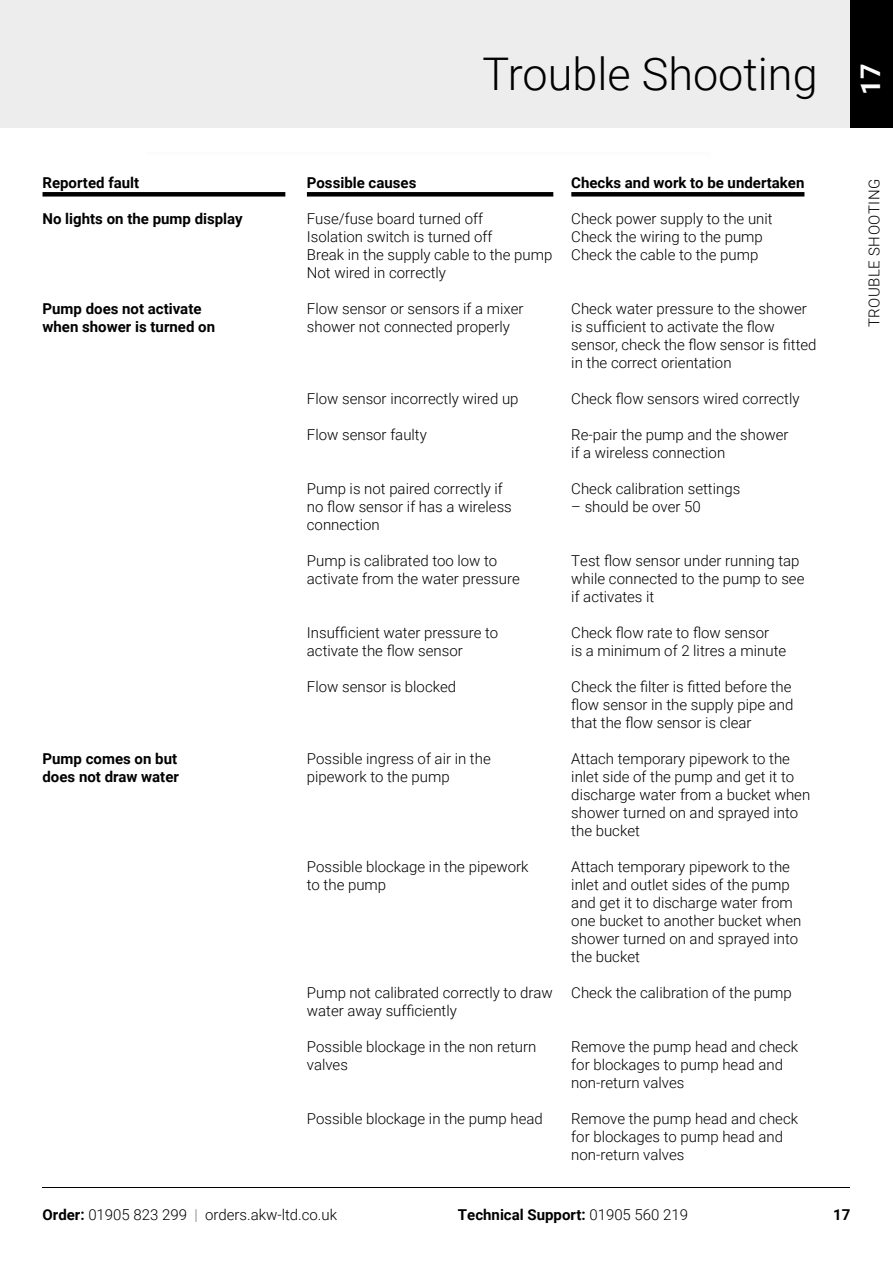
<style>
.page{position:relative;width:893px;height:1263px;background:#fff}
.page>*{position:absolute;margin:0;border:0;box-sizing:border-box;transform-origin:0 0}
.t1{font:300 45px "Roboto";color:#000}
.t2{font:700 27px "Roboto";color:#fdfdfd}
.AKW_TOC_LH{font:300 15px/18px "Roboto";color:#000}
.AKW_TOC_LH-2{font:700 15px "Roboto";color:#000}
.AKW_TOC_LH-3{font:300 15px "Roboto";letter-spacing:.035em;color:#000}
.s1{font-weight:700}
.s2{color:#767676}
.s3{font-weight:300}
</style>
<div class="page">
<div style="left:0;top:0;width:893px;height:128px;background:#ededed"></div>
<div style="left:850px;top:0;width:43px;height:128px;background:#000"></div>
<hr style="left:43px;top:1187px;width:807px;height:1px;background:#000">
<div style="left:43px;top:192px;width:242px;height:5px;background:#000"></div>
<div style="left:307px;top:192px;width:246px;height:5px;background:#000"></div>
<div style="left:571px;top:192px;width:233px;height:5px;background:#000"></div>
<h1 class="t1" style="left:483px;top:42px;width:336px">Trouble Shooting</h1>
<h2 class="t2" style="left:852px;top:95px;width:32px;rotate:-90deg">17</h2>
<p class="AKW_TOC_LH-2" style="left:43px;top:172px;width:98px">Reported fault</p>
<p class="AKW_TOC_LH-2" style="left:43px;top:208px;width:202px">No lights on the pump display</p>
<p class="AKW_TOC_LH-2" style="left:43px;top:298px;width:161px">Pump does not activate</p>
<p class="AKW_TOC_LH-2" style="left:43px;top:316px;width:174px">when shower is turned on</p>
<p class="AKW_TOC_LH-2" style="left:43px;top:748px;width:136px">Pump comes on but</p>
<p class="AKW_TOC_LH-2" style="left:43px;top:766px;width:138px">does not draw water</p>
<p class="AKW_TOC_LH-2" style="left:307px;top:172px;width:111px">Possible causes</p>
<p class="AKW_TOC_LH" style="left:307px;top:209px;width:178px">Fuse/fuse board turned off</p>
<p class="AKW_TOC_LH" style="left:307px;top:227px;width:187px">Isolation switch is turned off</p>
<p class="AKW_TOC_LH" style="left:307px;top:245px;width:247px">Break in the supply cable to the pump</p>
<p class="AKW_TOC_LH" style="left:307px;top:263px;width:141px">N ot wired in correctly</p>
<p class="AKW_TOC_LH" style="left:307px;top:299px;width:218px">Flow sensor or sensors if a mixer shower not connected properly</p>
<p class="AKW_TOC_LH" style="left:307px;top:389px;width:213px">Flow sensor incorrectly wired up</p>
<p class="AKW_TOC_LH" style="left:307px;top:425px;width:121px">Flow sensor faulty</p>
<p class="AKW_TOC_LH" style="left:307px;top:479px;width:206px">Pump is not paired correctly if no flow sensor if has a wireless connection</p>
<p class="AKW_TOC_LH" style="left:307px;top:551px;width:192px">Pump is calibrated too low to</p>
<p class="AKW_TOC_LH" style="left:307px;top:569px;width:214px">activate from the water pressure</p>
<p class="AKW_TOC_LH" style="left:307px;top:623px;width:193px">Insufficient water pressure to</p>
<p class="AKW_TOC_LH" style="left:307px;top:641px;width:157px">activate the flow sensor</p>
<p class="AKW_TOC_LH" style="left:307px;top:677px;width:151px">Flow sensor is blocked</p>
<p class="AKW_TOC_LH" style="left:307px;top:749px;width:185px">Possible ingress of air in the</p>
<p class="AKW_TOC_LH" style="left:307px;top:767px;width:144px">pipework to the pump</p>
<p class="AKW_TOC_LH" style="left:307px;top:857px;width:223px">Possible blockage in the pipework</p>
<p class="AKW_TOC_LH" style="left:307px;top:875px;width:81px">to the pump</p>
<p class="AKW_TOC_LH" style="left:307px;top:983px;width:247px">Pump not calibrated correctly to draw</p>
<p class="AKW_TOC_LH" style="left:307px;top:1001px;width:151px">water away sufficiently</p>
<p class="AKW_TOC_LH" style="left:307px;top:1037px;width:231px">Possible blockage in the non return valves</p>
<p class="AKW_TOC_LH" style="left:307px;top:1109px;width:237px">Possible blockage in the pump head</p>
<p class="AKW_TOC_LH-2" style="left:571px;top:172px;width:235px">Checks and work to be undertaken</p>
<p class="AKW_TOC_LH" style="left:571px;top:209px;width:203px">Check power supply to the unit</p>
<p class="AKW_TOC_LH" style="left:571px;top:227px;width:193px">Check the wiring to the pump</p>
<p class="AKW_TOC_LH" style="left:571px;top:245px;width:189px">Check the cable to the pump</p>
<p class="AKW_TOC_LH" style="left:571px;top:299px;width:237px">Check water pressure to the shower</p>
<p class="AKW_TOC_LH" style="left:571px;top:317px;width:247px">is sufficient to activate the flow sensor, check the flow sensor is fitted in the correct orientation</p>
<p class="AKW_TOC_LH" style="left:571px;top:389px;width:230px">Check flow sensors wired correctly</p>
<p class="AKW_TOC_LH" style="left:571px;top:425px;width:219px">Re-pair the pump and the shower</p>
<p class="AKW_TOC_LH" style="left:571px;top:443px;width:155px">if a wireless connection</p>
<p class="AKW_TOC_LH" style="left:571px;top:479px;width:170px">Check calibration settings</p>
<p class="AKW_TOC_LH" style="left:571px;top:497px;width:131px">– should be over 50</p>
<p class="AKW_TOC_LH" style="left:571px;top:551px;width:230px">Test flow sensor under running tap</p>
<p class="AKW_TOC_LH" style="left:571px;top:569px;width:235px">while connected to the pump to see</p>
<p class="AKW_TOC_LH" style="left:571px;top:587px;width:85px">if activates it</p>
<p class="AKW_TOC_LH" style="left:571px;top:623px;width:199px">Check flow rate to flow sensor</p>
<p class="AKW_TOC_LH" style="left:571px;top:641px;width:216px">is a minimum of 2 litres a minute</p>
<p class="AKW_TOC_LH" style="left:571px;top:677px;width:224px;text-align:justify">Check the filter is fitted before the flow sensor in the supply pipe and that the flow sensor is clear</p>
<p class="AKW_TOC_LH" style="left:571px;top:749px;width:240px">Attach temporary pipework to the inlet side of the pump and get it to discharge water from a bucket when shower turned on and sprayed into the bucket</p>
<p class="AKW_TOC_LH" style="left:571px;top:857px;width:232px">Attach temporary pipework to the inlet and outlet sides of the pump and get it to discharge water from one bucket to another bucket when shower turned on and sprayed into the bucket</p>
<p class="AKW_TOC_LH" style="left:571px;top:983px;width:222px">Check the calibration of the pump</p>
<p class="AKW_TOC_LH" style="left:571px;top:1037px;width:228px">Remove the pump head and check</p>
<p class="AKW_TOC_LH" style="left:571px;top:1055px;width:213px">for blockages to pump head and</p>
<p class="AKW_TOC_LH" style="left:571px;top:1073px;width:115px">non-return valves</p>
<p class="AKW_TOC_LH" style="left:571px;top:1109px;width:228px">Remove the pump head and check</p>
<p class="AKW_TOC_LH" style="left:571px;top:1127px;width:213px">for blockages to pump head and</p>
<p class="AKW_TOC_LH" style="left:571px;top:1145px;width:115px">non-return valves</p>
<p class="AKW_TOC_LH-3" style="left:864px;top:327px;width:150px;rotate:-90deg">Trou ble Shooting</p>
<p class="AKW_TOC_LH" style="left:43px;top:1205px;width:296px"><span class="s1">Order:</span> 01905 823 299 <span class="s2">|</span> orders.akw-ltd.co.uk</p>
<p class="AKW_TOC_LH-2" style="left:458px;top:1204px;width:232px">Technical Support: <span class="s3">01905 560 219</span></p>
<p class="AKW_TOC_LH-2" style="left:833px;top:1204px;width:19px">17</p>
</div>
